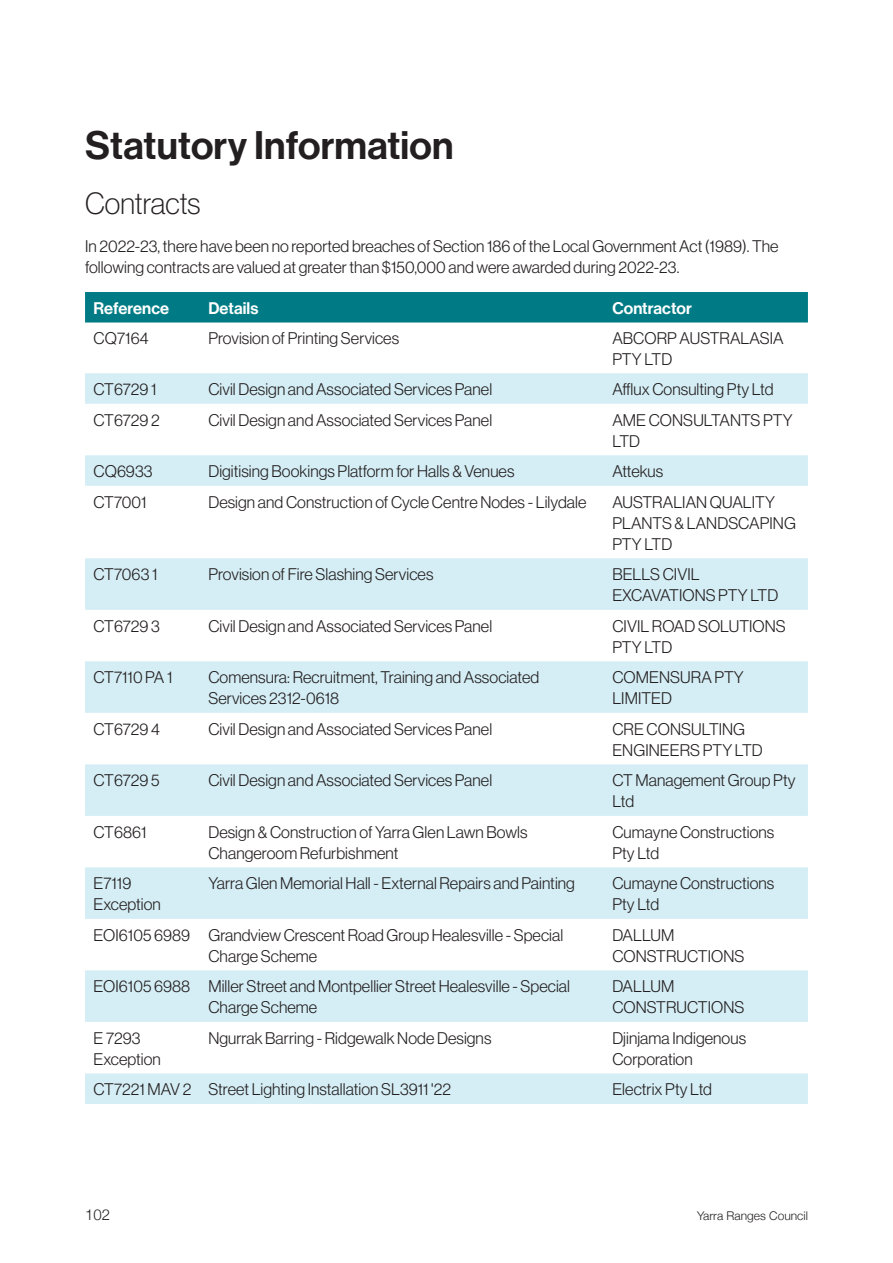
<style>
.page{position:relative;width:893px;height:1263px;background:#fff}
.page>*{position:absolute;margin:0;border:0;box-sizing:border-box;transform-origin:0 0}
.t1{font:39px "Neue Haas Display Mediu";letter-spacing:.005em;color:#231f20}
.t2{font:100 30px "Neue Haas Display";color:#231f20}
.Copy{font:300 16.5px/21px "Neue Haas Display";letter-spacing:.005em;color:#231f20}
.Copy-2{font:16.5px "Neue Haas Display Mediu";letter-spacing:.005em;color:#fff}
.t3{font:300 15px "Helvetica Neue";color:#231f20}
.t4{font:300 12px "Helvetica Neue";color:#231f20}
</style>
<div class="page">
<div style="left:85px;top:292px;width:723px;height:30px;background:#007b85"></div>
<svg style="left:85px;top:373px;width:723px;height:731px"></svg>
<h1 class="t1" style="left:85px;top:123px;width:370px">Statutory Information</h1>
<h2 class="t2" style="left:85px;top:187px;width:117px">Contracts</h2>
<p class="Copy" style="left:85px;top:236px;width:695px">In 2022-23, there have been no reported breaches of Section 186 of the Local Government Act (1989). The following contracts are valued at greater than $150,000 and were awarded during 2022-23.</p>
<p class="Copy-2" style="left:94px;top:299px;width:77px">Reference</p>
<p class="Copy-2" style="left:208px;top:299px;width:52px">Details</p>
<p class="Copy-2" style="left:612px;top:299px;width:81px">Contractor</p>
<p class="Copy" style="left:94px;top:327px;width:57px">CQ7164</p>
<p class="Copy" style="left:208px;top:327px;width:192px">Provision of Printing Services</p>
<p class="Copy" style="left:612px;top:327px;width:173px">ABCORP AUSTRALASIA<br>PTY LTD</p>
<p class="Copy" style="left:94px;top:379px;width:65px">CT6729 1</p>
<p class="Copy" style="left:208px;top:379px;width:285px">Civil Design and Associated Services Panel</p>
<p class="Copy" style="left:612px;top:379px;width:163px">Afflux Consulting Pty Ltd</p>
<p class="Copy" style="left:94px;top:409px;width:68px">CT6729 2</p>
<p class="Copy" style="left:208px;top:409px;width:285px">Civil Design and Associated Services Panel</p>
<p class="Copy" style="left:612px;top:409px;width:182px">AME CONSULTANTS PTY<br>LTD</p>
<p class="Copy" style="left:94px;top:461px;width:60px">CQ6933</p>
<p class="Copy" style="left:208px;top:461px;width:308px">Digitising Bookings Platform for Halls &amp; Venues</p>
<p class="Copy" style="left:612px;top:461px;width:52px">Attekus</p>
<p class="Copy" style="left:94px;top:491px;width:54px">CT7001</p>
<p class="Copy" style="left:208px;top:491px;width:380px">Design and Construction of Cycle Centre Nodes - Lilydale</p>
<p class="Copy" style="left:612px;top:491px;width:185px">AUSTRALIAN QUALITY<br>PLANTS &amp; LANDSCAPING<br>PTY LTD</p>
<p class="Copy" style="left:94px;top:564px;width:65px">CT7063 1</p>
<p class="Copy" style="left:208px;top:564px;width:227px">Provision of Fire Slashing Services</p>
<p class="Copy" style="left:612px;top:564px;width:167px">BELLS CIVIL<br>EXCAVATIONS PTY LTD</p>
<p class="Copy" style="left:94px;top:615px;width:68px">CT6729 3</p>
<p class="Copy" style="left:208px;top:615px;width:285px">Civil Design and Associated Services Panel</p>
<p class="Copy" style="left:612px;top:615px;width:175px">CIVIL ROAD SOLUTIONS<br>PTY LTD</p>
<p class="Copy" style="left:94px;top:667px;width:80px">CT7110 PA 1</p>
<p class="Copy" style="left:208px;top:667px;width:332px">Comensura: Recruitment, Training and Associated<br>Services 2312-0618</p>
<p class="Copy" style="left:612px;top:667px;width:133px">COMENSURA PTY<br>LIMITED</p>
<p class="Copy" style="left:94px;top:718px;width:68px">CT6729 4</p>
<p class="Copy" style="left:208px;top:718px;width:285px">Civil Design and Associated Services Panel</p>
<p class="Copy" style="left:612px;top:718px;width:152px">CRE CONSULTING<br>ENGINEERS PTY LTD</p>
<p class="Copy" style="left:94px;top:770px;width:68px">CT6729 5</p>
<p class="Copy" style="left:208px;top:770px;width:285px">Civil Design and Associated Services Panel</p>
<p class="Copy" style="left:612px;top:770px;width:185px">CT Management Group Pty<br>Ltd</p>
<p class="Copy" style="left:94px;top:822px;width:54px">CT6861</p>
<p class="Copy" style="left:208px;top:822px;width:321px">Design &amp; Construction of Yarra Glen Lawn Bowls<br>Changeroom Refurbishment</p>
<p class="Copy" style="left:612px;top:822px;width:163px">Cumayne Constructions<br>Pty Ltd</p>
<p class="Copy" style="left:94px;top:873px;width:69px">E7119<br>Exception</p>
<p class="Copy" style="left:208px;top:873px;width:368px">Yarra Glen Memorial Hall - External Repairs and Painting</p>
<p class="Copy" style="left:612px;top:873px;width:163px">Cumayne Constructions<br>Pty Ltd</p>
<p class="Copy" style="left:94px;top:925px;width:98px">EOI6105 6989</p>
<p class="Copy" style="left:208px;top:925px;width:356px">Grandview Crescent Road Group Healesville - Special<br>Charge Scheme</p>
<p class="Copy" style="left:612px;top:925px;width:134px">DALLUM<br>CONSTRUCTIONS</p>
<p class="Copy" style="left:94px;top:976px;width:98px">EOI6105 6988</p>
<p class="Copy" style="left:208px;top:976px;width:363px">Miller Street and Montpellier Street Healesville - Special<br>Charge Scheme</p>
<p class="Copy" style="left:612px;top:976px;width:134px">DALLUM<br>CONSTRUCTIONS</p>
<p class="Copy" style="left:94px;top:1028px;width:69px">E 7293<br>Exception</p>
<p class="Copy" style="left:208px;top:1028px;width:285px">Ngurrak Barring - Ridgewalk Node Designs</p>
<p class="Copy" style="left:612px;top:1028px;width:135px">Djinjama Indigenous<br>Corporation</p>
<p class="Copy" style="left:94px;top:1079px;width:99px">CT7221 MAV 2</p>
<p class="Copy" style="left:208px;top:1079px;width:244px">Street Lighting Installation SL3911 '22</p>
<p class="Copy" style="left:612px;top:1079px;width:101px">Electrix Pty Ltd</p>
<p class="t3" style="left:85px;top:1206px;width:27px">102</p>
<p class="t4" style="left:697px;top:1209px;width:112px">Yarra Ranges Council</p>
</div>
